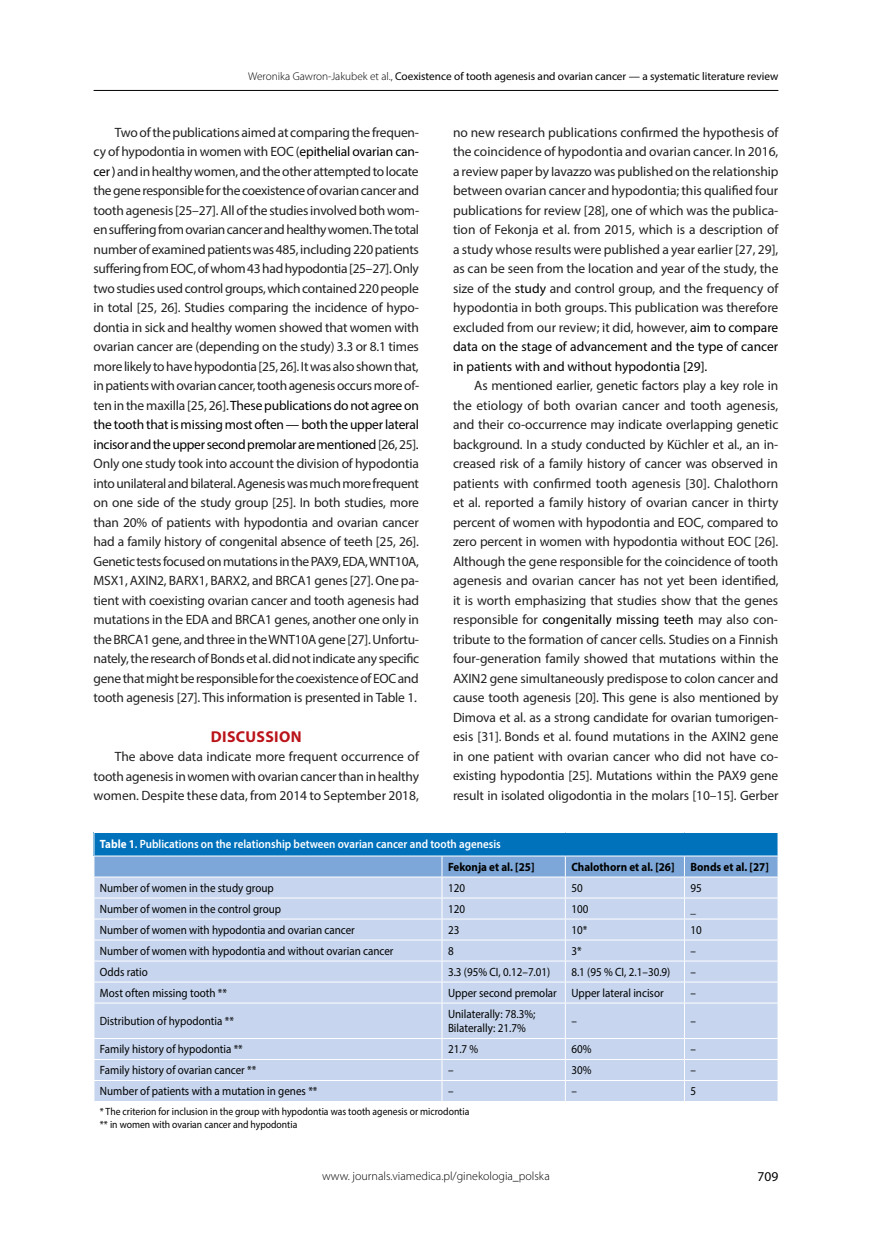
<style>
.page{position:relative;width:872px;height:1234px;background:#fff}
.page>*{position:absolute;margin:0;border:0;box-sizing:border-box;transform-origin:0 0}
.t1{font:700 15.75px "Myriad Pro";letter-spacing:.02em;color:#ba141a}
.t2{font:13.5px/19.5px "Myriad Pro";letter-spacing:-.01em;color:#212121;text-align:justify}
.t3{font:13.5px "Myriad Pro";color:#000}
.t4{font:12px/14.4px "Myriad Pro";color:#000;scale:.92 1}
.t5{font:600 12px/23.5px "Myriad Pro";color:#fff;scale:.92 1}
.t6{font:300 12px "Myriad Pro";color:#000}
.t7{font:700 12px "Myriad Pro";color:#000;scale:.92 1}
.t8{font:11.25px "Myriad Pro";color:#000}
.t9{font:10.5px/12.6px "Myriad Pro";color:#000;scale:.92 1}
.s1{font-weight:300}
.s2{color:#000}
.s3{font-weight:700}
.s4{font-weight:700;color:#000}
</style>
<div class="page">
<hr style="left:94px;top:90px;width:684px;height:1px;background:#000">
<div style="left:95px;top:1003px;width:682px;height:97px;background:#c7d6ee"></div>
<hr style="left:441px;top:1003px;width:1px;height:34px;background:#fff">
<hr style="left:565px;top:1003px;width:1px;height:34px;background:#fff">
<hr style="left:684px;top:1003px;width:1px;height:34px;background:#fff">
<hr style="left:94px;top:1037px;width:348px;height:1px;background:#fff">
<hr style="left:442px;top:1037px;width:123px;height:1px;background:#fff">
<hr style="left:565px;top:1037px;width:119px;height:1px;background:#fff">
<hr style="left:684px;top:1037px;width:94px;height:1px;background:#fff">
<hr style="left:94px;top:1058px;width:348px;height:1px;background:#fff">
<hr style="left:442px;top:1058px;width:123px;height:1px;background:#fff">
<hr style="left:565px;top:1058px;width:119px;height:1px;background:#fff">
<hr style="left:684px;top:1058px;width:94px;height:1px;background:#fff">
<hr style="left:94px;top:1079px;width:348px;height:1px;background:#fff">
<hr style="left:442px;top:1079px;width:123px;height:1px;background:#fff">
<svg style="left:441px;top:1038px;width:1px;height:62px"></svg>
<hr style="left:565px;top:1079px;width:119px;height:1px;background:#fff">
<svg style="left:565px;top:1038px;width:1px;height:62px"></svg>
<hr style="left:684px;top:1079px;width:94px;height:1px;background:#fff">
<svg style="left:684px;top:1038px;width:1px;height:62px"></svg>
<svg style="left:94px;top:832px;width:684px;height:170px;background:#a6c5e5"></svg>
<svg style="left:94px;top:1039px;width:1px;height:61px"></svg>
<svg style="left:777px;top:1039px;width:1px;height:61px"></svg>
<p class="t8" style="left:248px;top:70px;width:531px"><span class="s1">Weronika Gawron-Jakubek et al.,</span> Coexistence of tooth agenesis and ovarian cancer — a systematic literature review</p>
<p class="t2" style="left:453px;top:122px;width:327px">no new research publications confirmed the hypothesis of the coincidence of hypodontia and ovarian cancer. In 2016, a review paper by Iavazzo was published on the relationship between ovarian cancer and hypodontia; this qualified four publications for review [28], one of which was the publica&shy;tion of Fekonja et al. from 2015, which is a description of a study whose results were published a year earlier [27, 29], as can be seen from the location and year of the study, the size of the <span class="s2">study</span> and control group, and the frequency of hypodontia in both groups. This publication was therefore excluded from our review; it did, however, <span class="s2">aim to compare data on the stage of advancement and the type of cancer in patients with and without hypodontia [29].</span></p>
<p class="t2" style="left:453px;top:375px;width:327px;text-indent:21px">As mentioned earlier, genetic factors play a key role in the etiology of both ovarian cancer and tooth agenesis, and their co-occurrence may indicate overlapping genetic background. In a study conducted by Küchler et al., an in&shy;creased risk of a family history of cancer was observed in patients with confirmed tooth agenesis [30]. Chalothorn et al. reported a family history of ovarian cancer in thirty percent of women with hypodontia and EOC, compared to zero percent in women with hypodontia without EOC [26].<br>Although the gene responsible for the coincidence of tooth agenesis and ovarian cancer has not yet been identified, it is worth emphasizing that studies show that the genes responsible for <span class="s2">congenitally missing teeth</span> may also con&shy;tribute to the formation of cancer cells. Studies on a Finnish four-generation family showed that mutations within the AXIN2 gene simultaneously predispose to colon cancer and cause tooth agenesis [20]. <span class="s2">T</span>his gene is also mentioned by Dimova et al. as a strong candidate for ovarian tumorigen&shy;esis [31]. Bonds et al. found mutations in the AXIN2 gene in one patient with ovarian cancer who did not have co&shy;existing hypodontia [25]. Mutations within the PAX9 gene result in isolated oligodontia in the molars [10–15]. Gerber</p>
<p class="t5" style="left:448px;top:831px;width:95px;text-indent:-348px"><span class="s3">Table 1</span>. Publications on the relationship between ovarian cancer and tooth agenesis<br><span class="s4">Fekonja et al. [25]</span></p>
<p class="t2" style="left:94px;top:122px;width:327px;text-indent:21px">Two of the publications aimed at comparing the frequen&shy;cy of hypodontia in women with EOC (<span class="s2">epithelial ovarian can&shy;cer )</span> and in healthy women, and the other attempted to locate the gene responsible for the coexistence of ovarian cancer and tooth agenesis [25–27]. All of the studies involved both wom&shy;en suffering from ovarian cancer and healthy women. The total number of examined patients was 485, including 220 patients suffering from EOC, of whom 43 had hypodontia [25–27]. Only two studies used control groups, which contained 220 people in total [25, 26]. Studies comparing the incidence of hypo&shy;dontia in sick and healthy women showed that women with ovarian cancer are (depending on the study) 3.3 or 8.1 times more likely to have hypodontia [25, 26]. It was also shown that, in patients with ovarian cancer, tooth agenesis occurs more of&shy;ten in the maxilla [25, 26]<span class="s2">.These publications do not agree on the tooth that is missing most often — both the upper lateral incisor and the upper second premolar are mentioned</span> [26, 25]<span class="s2">.<br></span>Only one study took into account the division of hypodontia into unilateral and bilateral. Agenesis was much more frequent on one side of the study group [25]. In both studies, more than 20% of patients with hypodontia and ovarian cancer had a family history of congenital absence of teeth [25, 26].<br>Genetic tests focused on mutations in the PAX9, EDA, WNT10A, MSX1, AXIN2, BARX1, BARX2, and BRCA1 genes [27]. One pa&shy;tient with coexisting ovarian cancer and tooth agenesis had mutations in the EDA and BRCA1 genes, another one only in the BRCA1 gene, and three in the WNT10A gene [27]. Unfortu&shy;nately, the research of Bonds et al. did not indicate any specific gene that might be responsible for the coexistence of EOC and tooth agenesis [27]. This information is presented in Table 1.</p>
<p class="t1" style="left:211px;top:725px;width:92px">DISCUSSION</p>
<p class="t2" style="left:94px;top:746px;width:327px;text-indent:21px">The above data indicate more frequent occurrence of tooth agenesis in women with ovarian cancer than in healthy women. Despite these data, from 2014 to September 2018,</p>
<p class="t7" style="left:571px;top:859px;width:114px">Chalothorn et al. [26]</p>
<p class="t7" style="left:690px;top:859px;width:87px">Bonds et al. [27]</p>
<p class="t4" style="left:100px;top:880px;width:190px">Number of women in the study group</p>
<p class="t4" style="left:448px;top:880px;width:20px">120</p>
<p class="t4" style="left:571px;top:880px;width:14px">50</p>
<p class="t4" style="left:690px;top:880px;width:14px">95</p>
<p class="t4" style="left:100px;top:901px;width:198px">Number of women in the control group</p>
<p class="t4" style="left:448px;top:901px;width:20px">120</p>
<p class="t4" style="left:571px;top:901px;width:20px">100</p>
<p class="t4" style="left:690px;top:901px;width:7px">_</p>
<p class="t4" style="left:100px;top:922px;width:279px">Number of women with hypodontia and ovarian cancer</p>
<p class="t4" style="left:448px;top:922px;width:14px">23</p>
<p class="t4" style="left:571px;top:922px;width:19px">10*</p>
<p class="t4" style="left:690px;top:922px;width:14px">10</p>
<p class="t4" style="left:100px;top:943px;width:321px">Number of women with hypodontia and without ovarian cancer</p>
<p class="t4" style="left:448px;top:943px;width:8px">8</p>
<p class="t4" style="left:571px;top:943px;width:13px">3*</p>
<p class="t4" style="left:690px;top:943px;width:7px">–</p>
<p class="t4" style="left:100px;top:964px;width:54px">Odds ratio</p>
<p class="t4" style="left:448px;top:964px;width:113px">3.3 (95% CI, 0.12–7.01)</p>
<p class="t4" style="left:571px;top:964px;width:109px">8.1 (95 % CI, 2.1–30.9)</p>
<p class="t4" style="left:690px;top:964px;width:7px">–</p>
<p class="t4" style="left:100px;top:985px;width:140px">Most often missing tooth **</p>
<p class="t4" style="left:448px;top:985px;width:236px">Upper second premolar Upper lateral incisor</p>
<p class="t4" style="left:690px;top:985px;width:7px">–</p>
<p class="t4" style="left:100px;top:1013px;width:147px">Distribution of hypodontia **</p>
<p class="t4" style="left:448px;top:1006px;width:96px">Unilaterally: 78.3%;<br>Bilaterally: 21.7%</p>
<p class="t4" style="left:571px;top:1013px;width:7px">–</p>
<p class="t4" style="left:690px;top:1013px;width:7px">–</p>
<p class="t4" style="left:100px;top:1041px;width:157px">Family history of hypodontia **</p>
<p class="t4" style="left:448px;top:1041px;width:34px">21.7 %</p>
<p class="t4" style="left:571px;top:1041px;width:23px">60%</p>
<p class="t4" style="left:690px;top:1041px;width:7px">–</p>
<p class="t4" style="left:100px;top:1062px;width:172px">Family history of ovarian cancer **</p>
<p class="t4" style="left:448px;top:1062px;width:7px">–</p>
<p class="t4" style="left:571px;top:1062px;width:23px">30%</p>
<p class="t4" style="left:690px;top:1062px;width:7px">–</p>
<p class="t4" style="left:100px;top:1083px;width:238px">Number of patients with a mutation in genes **</p>
<p class="t4" style="left:448px;top:1083px;width:7px">–</p>
<p class="t4" style="left:571px;top:1083px;width:7px">–</p>
<p class="t4" style="left:690px;top:1083px;width:8px">5</p>
<p class="t9" style="left:100px;top:1105px;width:403px">* The criterion for inclusion in the group with hypodontia was tooth agenesis or microdontia ** in women with ovarian cancer and hypodontia</p>
<p class="t6" style="left:322px;top:1168px;width:229px">www. journals.viamedica.pl/ginekologia_polska</p>
<p class="t3" style="left:757px;top:1168px;width:22px">709</p>
</div>
